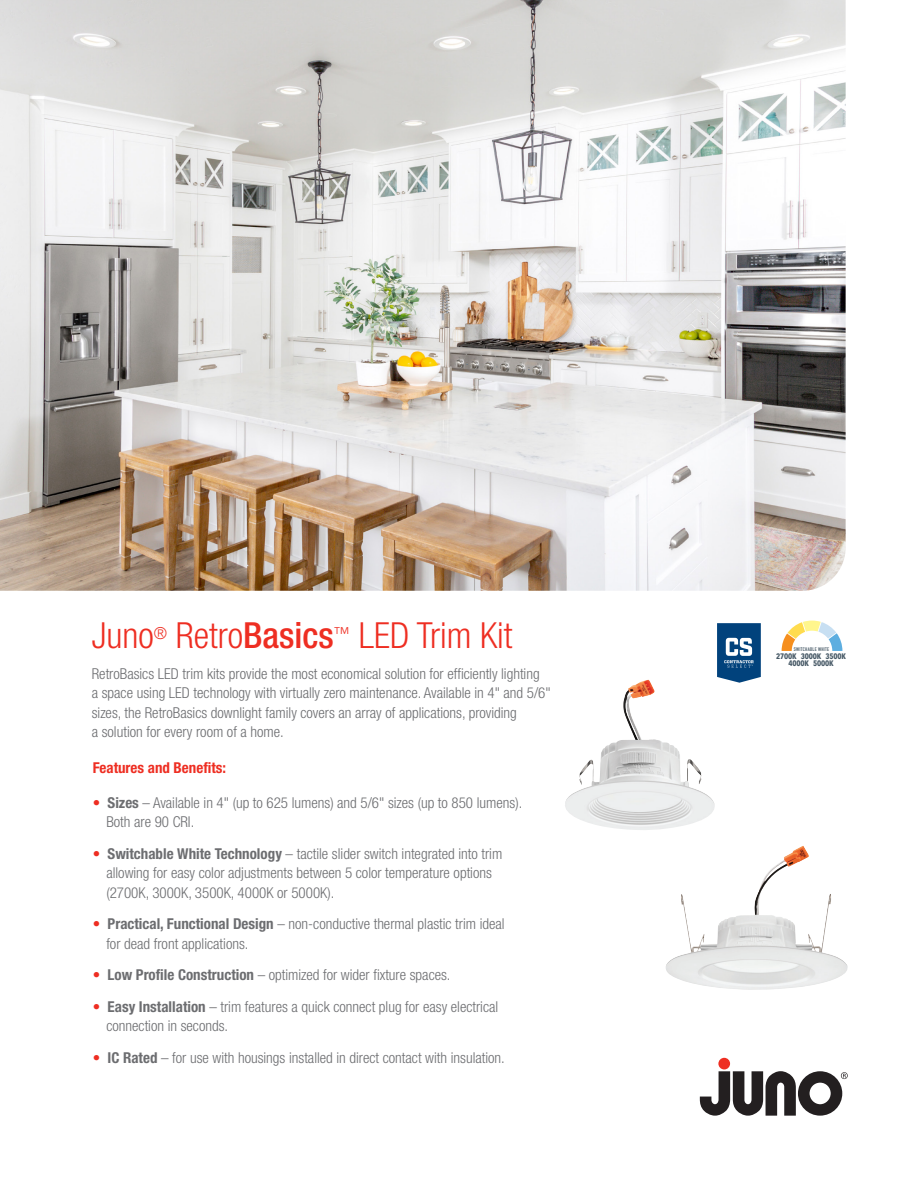
<style>
.page{position:relative;width:918px;height:1188px;background:#fff}
.page>*{position:absolute;margin:0;border:0;box-sizing:border-box;transform-origin:0 0}
.t1{font:300 condensed 36px "Helvetica Neue LT Std";color:#ee2e22}
.t2{font:300 condensed 15px/19.5px "Helvetica Neue LT Std";color:#6c6d70}
.t3{font:700 condensed 15px "Helvetica Neue LT Std";color:#ee2e22}
.t4{font:700 condensed 7.95px/6.9px "Avenir Next LT Pro";letter-spacing:-.02em;color:#475966;text-align:center}
.t5{font:700 5.25px "DIN Condensed";letter-spacing:.05em;color:#475966}
.s1{font-weight:500}
.s2{color:#ee2e22}
.s3{font-weight:700}
</style>
<div class="page">
<img style="left:0;top:0;width:846px;height:591px">
<div style="left:718px;top:1058px;width:12px;height:11px;background:#ee2e22;border-radius:50%"></div>
<svg style="left:699px;top:1069px;width:149px;height:47px"></svg>
<img style="left:666px;top:846px;width:182px;height:144px">
<img style="left:623px;top:680px;width:32px;height:60px">
<svg style="left:782px;top:621px;width:60px;height:30px"></svg>
<svg style="left:717px;top:623px;width:44px;height:60px;background:#336796"></svg>
<img style="left:565px;top:740px;width:150px;height:90px">
<p class="t1" style="left:92px;top:615px;width:422px">Juno<sup>®</sup> Retro<span class="s1">Basics</span><sup>™</sup> LED Trim Kit</p>
<p class="t2" style="left:92px;top:663px;width:460px">RetroBasics LED trim kits provide the most economical solution for efficiently lighting<br>a space using LED technology with virtually zero maintenance. Available in 4" and 5/6" sizes, the RetroBasics downlight family covers an array of applications, providing<br>a solution for every room of a home.</p>
<p class="t3" style="left:93px;top:759px;width:135px">Features and Benefits:</p>
<p class="t2" style="left:106px;top:792px;width:417px;text-indent:-14px"><span class="s2">•</span> <span class="s3">Sizes</span> – Available in 4" (up to 625 lumens) and 5/6" sizes (up to 850 lumens).<br>Both are 90 CRI.</p>
<p class="t2" style="left:106px;top:843px;width:397px;text-indent:-14px"><span class="s2">•</span> <span class="s3">Switchable White Technology</span> – tactile slider switch integrated into trim allowing for easy color adjustments between 5 color temperature options (2700K, 3000K, 3500K, 4000K or 5000K).</p>
<p class="t2" style="left:106px;top:914px;width:400px;text-indent:-14px"><span class="s2">•</span> <span class="s3">Practical, Functional Design</span> – non-conductive thermal plastic trim ideal for dead front applications.</p>
<p class="t2" style="left:93px;top:965px;width:359px"><span class="s2">•</span> <span class="s3">Low Profile Construction</span> – optimized for wider fixture spaces.</p>
<p class="t2" style="left:106px;top:996px;width:393px;text-indent:-14px"><span class="s2">•</span> <span class="s3">Easy Installation</span> – trim features a quick connect plug for easy electrical connection in seconds.</p>
<p class="t2" style="left:93px;top:1047px;width:414px"><span class="s2">•</span> <span class="s3">IC Rated</span> – for use with housings installed in direct contact with insulation.</p>
<p class="t5" style="left:794px;top:645px;width:37px">SWITCHABLE WHITE</p>
<p class="t4" style="left:776px;top:652px;width:71px">2700K 3000K 3500K<br>4000K 5000K</p>
</div>
